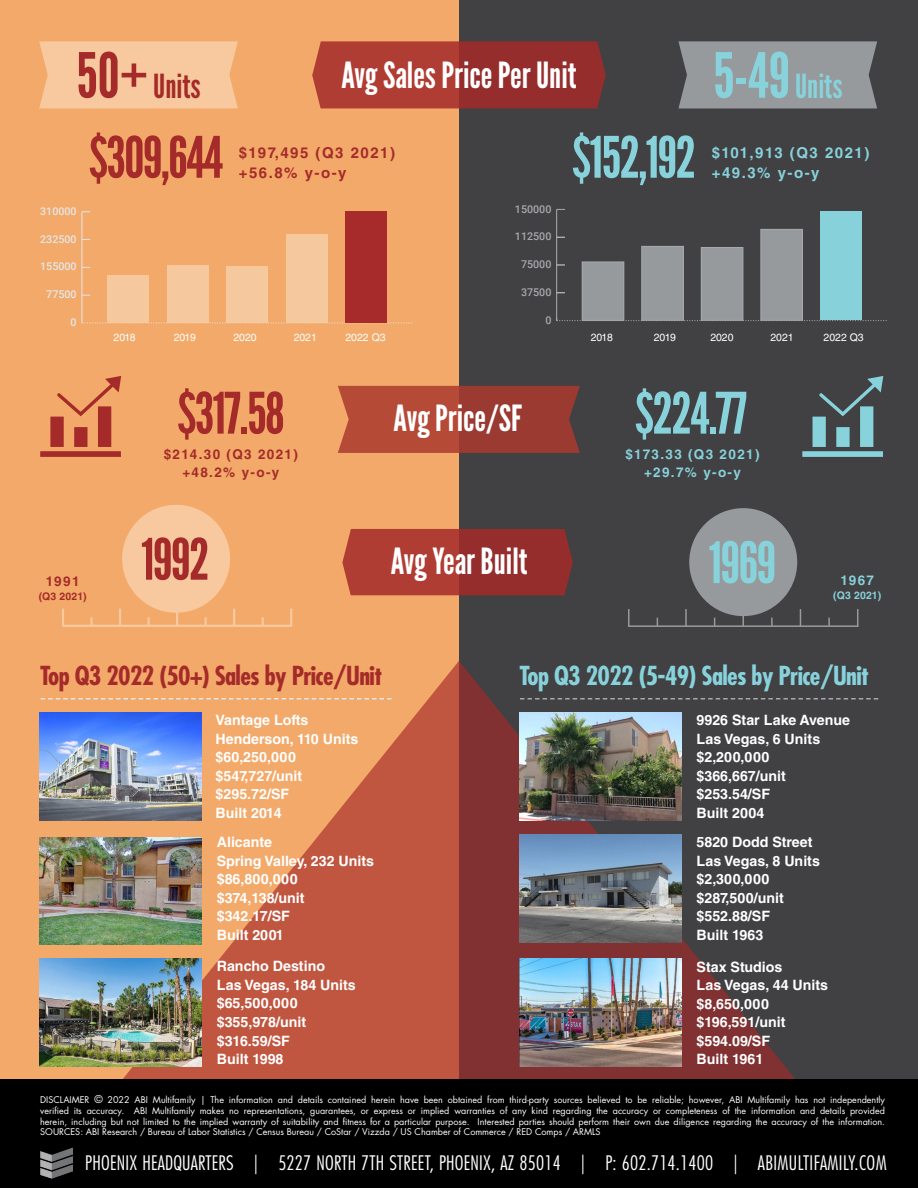
<style>
.page{position:relative;width:918px;height:1188px;background:#fff}
.page>*{position:absolute;margin:0;border:0;box-sizing:border-box;transform-origin:0 0}
.t1{font:62.1px "League Gothic";color:#a52b2a}
.t2{font:57px "League Gothic";letter-spacing:-.025em;color:#a52b2a}
.t3{font:57px "League Gothic";letter-spacing:-.025em;color:#87d2db}
.t4{font:36px "League Gothic";color:#fff}
.t5{font:33.15px "League Gothic";color:#87d2db}
.t6{font:33.15px "League Gothic";color:#a52b2a}
.t7{font:700 condensed 25.5px "Futura Std";letter-spacing:-.025em;color:#87d2db}
.t8{font:700 condensed 25.5px "Futura Std";letter-spacing:-.025em;color:#a52b2a}
.t9{font:300 condensed 19.5px "Futura Std";letter-spacing:.01em;color:#fff}
.t10{font:700 15px/19.4px "Helvetica LT Std";letter-spacing:.1em;color:#a52b2a}
.t11{font:700 15px/19.4px "Helvetica LT Std";letter-spacing:.1em;color:#87d2db}
.t12{font:700 14.25px/18.6px "Helvetica LT Std";color:#fff}
.t13{font:700 13.5px/17.5px "Helvetica LT Std";letter-spacing:.1em;color:#a52b2a;text-align:center}
.t14{font:700 13.5px/17.5px "Helvetica LT Std";letter-spacing:.1em;color:#87d2db;text-align:center}
.t15{font:500 10.65px "Roboto";color:#e6e7e8}
.t16{font:500 10.65px "Roboto";color:#a7a9ac}
.t17{font:10.5px "Helvetica LT Std";color:#fff}
.t18{font:700 10.5px "Helvetica LT Std";letter-spacing:.01em;color:#a52b2a}
.t19{font:700 10.5px "Helvetica LT Std";letter-spacing:.01em;color:#87d2db}
.t20{font:9px/10.8px "Futura Std";color:#fff;text-align:justify}
.s1{font-size:55.2px}
.s2{font-size:62.1px}
.s3{font-size:10.5px}
</style>
<div class="page">
<div style="left:0;top:0;width:918px;height:1080px;background:#414042"></div>
<div style="left:0;top:0;width:459px;height:1081px;background:#f2a969"></div>
<svg style="left:122px;top:661px;width:674px;height:419px"></svg>
<img style="left:39px;top:712px;width:162px;height:108px">
<img style="left:39px;top:837px;width:162px;height:108px">
<img style="left:39px;top:959px;width:162px;height:108px">
<img style="left:520px;top:959px;width:162px;height:108px">
<img style="left:520px;top:712px;width:162px;height:108px">
<img style="left:520px;top:834px;width:162px;height:108px">
<svg style="left:41px;top:698px;width:351px;height:2px"></svg>
<svg style="left:520px;top:698px;width:358px;height:2px"></svg>
<div style="left:0;top:1080px;width:918px;height:108px;background:#000"></div>
<img style="left:40px;top:1147px;width:33px;height:32px">
<svg style="left:338px;top:386px;width:242px;height:67px;background:#a74435"></svg>
<svg style="left:312px;top:41px;width:294px;height:67px;background:#a23731"></svg>
<div style="left:39px;top:41px;width:199px;height:67px;background:#f8c99e"></div>
<div style="left:678px;top:41px;width:199px;height:67px;background:#979a9c"></div>
<svg style="left:82px;top:323px;width:330px;height:1px"></svg>
<hr style="left:82px;top:212px;width:1px;height:111px;background:#e6e7e8">
<div style="left:346px;top:212px;width:41px;height:111px;background:#a72b2a"></div>
<div style="left:286px;top:234px;width:42px;height:89px;background:#f6c89e"></div>
<div style="left:227px;top:266px;width:41px;height:57px;background:#f6c89e"></div>
<div style="left:167px;top:265px;width:42px;height:58px;background:#f6c89e"></div>
<div style="left:107px;top:275px;width:42px;height:48px;background:#f6c89e"></div>
<svg style="left:557px;top:318px;width:330px;height:3px"></svg>
<hr style="left:556px;top:209px;width:1px;height:112px;background:#a7a9ac">
<div style="left:820px;top:212px;width:42px;height:108px;background:#87d2da"></div>
<div style="left:761px;top:229px;width:42px;height:91px;background:#979a9c"></div>
<div style="left:761px;top:229px;width:42px;height:92px;border:1px solid #a7a9ac"></div>
<div style="left:701px;top:247px;width:42px;height:73px;background:#979a9c"></div>
<div style="left:701px;top:247px;width:42px;height:74px;border:1px solid #a7a9ac"></div>
<div style="left:642px;top:246px;width:41px;height:74px;background:#979a9c"></div>
<div style="left:641px;top:246px;width:43px;height:75px;border:1px solid #a7a9ac"></div>
<div style="left:582px;top:262px;width:42px;height:58px;background:#979a9c"></div>
<div style="left:582px;top:262px;width:42px;height:59px;border:1px solid #a7a9ac"></div>
<hr style="left:628px;top:625px;width:230px;height:2px;background:#979b9c">
<svg style="left:628px;top:609px;width:2px;height:17px"></svg>
<svg style="left:685px;top:609px;width:2px;height:16px"></svg>
<svg style="left:771px;top:618px;width:2px;height:8px"></svg>
<hr style="left:742px;top:560px;width:2px;height:66px;background:#979b9c">
<svg style="left:800px;top:609px;width:1px;height:16px"></svg>
<svg style="left:828px;top:618px;width:2px;height:8px"></svg>
<svg style="left:857px;top:609px;width:1px;height:16px"></svg>
<svg style="left:342px;top:529px;width:231px;height:66px;background:#a33831"></svg>
<div style="left:689px;top:508px;width:108px;height:108px;background:#979a9c;border-radius:50%"></div>
<hr style="left:62px;top:625px;width:230px;height:2px;background:#f8c99e">
<svg style="left:62px;top:609px;width:2px;height:16px"></svg>
<svg style="left:90px;top:617px;width:3px;height:8px"></svg>
<svg style="left:119px;top:609px;width:2px;height:16px"></svg>
<svg style="left:147px;top:617px;width:3px;height:8px"></svg>
<svg style="left:205px;top:617px;width:2px;height:8px"></svg>
<hr style="left:176px;top:559px;width:2px;height:67px;background:#f8c99e">
<svg style="left:233px;top:609px;width:2px;height:16px"></svg>
<svg style="left:262px;top:617px;width:2px;height:8px"></svg>
<svg style="left:290px;top:609px;width:2px;height:16px"></svg>
<div style="left:122px;top:505px;width:108px;height:108px;background:#f8c99e;border-radius:50%"></div>
<svg style="left:40px;top:376px;width:81px;height:81px"></svg>
<svg style="left:802px;top:376px;width:81px;height:81px"></svg>
<h1 class="t1" style="left:76px;top:39px;width:73px">50<span class="s1">+</span></h1>
<h3 class="t4" style="left:341px;top:54px;width:237px">Avg Sales Price Per Unit</h3>
<h3 class="t6" style="left:153px;top:66px;width:49px">Units</h3>
<h2 class="t2" style="left:89px;top:123px;width:136px">$309,644</h2>
<h3 class="t10" style="left:239px;top:143px;width:158px">$197,495 (Q3 2021) +56.8% y-o-y</h3>
<h2 class="t3" style="left:572px;top:123px;width:126px">$152,192</h2>
<p class="t15" style="left:40px;top:204px;width:38px">310000</p>
<p class="t16" style="left:515px;top:201px;width:38px">150000</p>
<p class="t15" style="left:40px;top:231px;width:38px">232500</p>
<p class="t16" style="left:515px;top:229px;width:38px">112500</p>
<p class="t15" style="left:40px;top:259px;width:38px">155000</p>
<p class="t16" style="left:521px;top:257px;width:32px">75000</p>
<p class="t15" style="left:46px;top:287px;width:32px">77500</p>
<p class="t16" style="left:521px;top:285px;width:32px">37500</p>
<p class="t15" style="left:71px;top:315px;width:8px">0</p>
<p class="t16" style="left:545px;top:312px;width:8px">0</p>
<h3 class="t5" style="left:713px;top:66px;width:131px"><span class="s2">5-49</span> Units</h3>
<h3 class="t11" style="left:712px;top:143px;width:159px">$101,913 (Q3 2021) +49.3% y-o-y</h3>
<h3 class="t13" style="left:46px;top:572px;width:35px">1991</h3>
<p class="t18" style="left:39px;top:590px;width:50px">(Q3 2021)</p>
<p class="t17" style="left:114px;top:331px;width:24px">2018</p>
<p class="t17" style="left:174px;top:331px;width:24px">2019</p>
<p class="t17" style="left:233px;top:331px;width:25px">2020</p>
<p class="t17" style="left:294px;top:331px;width:25px">2021</p>
<p class="t17" style="left:345px;top:331px;width:42px">2022 Q3</p>
<h2 class="t2" style="left:177px;top:379px;width:109px">$317.58</h2>
<h3 class="t13" style="left:164px;top:445px;width:136px">$214.30 (Q3 2021) +48.2% y-o-y</h3>
<h3 class="t4" style="left:394px;top:397px;width:130px">Avg Price/SF</h3>
<p class="t17" style="left:591px;top:331px;width:24px">2018</p>
<p class="t17" style="left:654px;top:331px;width:24px">2019</p>
<p class="t17" style="left:710px;top:331px;width:25px">2020</p>
<p class="t17" style="left:770px;top:331px;width:25px">2021</p>
<p class="t17" style="left:824px;top:331px;width:42px">2022 Q3</p>
<h2 class="t3" style="left:635px;top:379px;width:114px">$224.77</h2>
<h3 class="t14" style="left:625px;top:445px;width:136px">$173.33 (Q3 2021) +29.7% y-o-y</h3>
<h2 class="t2" style="left:141px;top:525px;width:70px">1992</h2>
<h2 class="t3" style="left:709px;top:529px;width:69px">1969</h2>
<h3 class="t4" style="left:391px;top:539px;width:138px">Avg Year Built</h3>
<h3 class="t14" style="left:841px;top:571px;width:35px">1967</h3>
<p class="t19" style="left:833px;top:589px;width:50px">(Q3 2021)</p>
<h3 class="t8" style="left:40px;top:660px;width:343px">Top Q3 2022 (50+) Sales by Price/Unit</h3>
<h3 class="t7" style="left:520px;top:660px;width:351px">Top Q3 2022 (5-49) Sales by Price/Unit</h3>
<h3 class="t12" style="left:696px;top:711px;width:155px">9926 Star Lake Avenue<br>Las Vegas, 6 Units $2,200,000 $366,667/unit $253.54/SF<br>Built 2004</h3>
<h3 class="t12" style="left:696px;top:833px;width:125px">5820 Dodd Street<br>Las Vegas, 8 Units $2,300,000 $287,500/unit $552.88/SF<br>Built 1963</h3>
<h3 class="t12" style="left:216px;top:711px;width:144px">Vantage Lofts<br>Henderson, 110 Units $60,250,000 $547,727/unit $295.72/SF<br>Built 2014</h3>
<h3 class="t12" style="left:217px;top:833px;width:159px">Alicante<br>Spring Valley, 232 Units $86,800,000 $374,138/unit $342.17/SF<br>Built 2001</h3>
<h3 class="t12" style="left:217px;top:957px;width:141px">Rancho Destino<br>Las Vegas, 184 Units $65,500,000 $355,978/unit $316.59/SF<br>Built 1998</h3>
<h3 class="t12" style="left:696px;top:957px;width:133px">Stax Studios<br>Las Vegas, 44 Units $8,650,000 $196,591/unit $594.09/SF<br>Built 1961</h3>
<p class="t20" style="left:40px;top:1094px;width:846px">DISCLAIMER <span class="s3">©</span> 2022 ABI Multifamily | The information and details contained herein have been obtained from third-party sources believed to be reliable; however, ABI Multifamily has not independently verified its accuracy. ABI Multifamily makes no representations, guarantees, or express or implied warranties of any kind regarding the accuracy or completeness of the information and details provided herein, including but not limited to the implied warranty of suitability and fitness for a particular purpose. Interested parties should perform their own due diligence regarding the accuracy of the information.<br>SOURCES: ABI Research / Bureau of Labor Statistics / Census Bureau / CoStar / Vizzda / US Chamber of Commerce / RED Comps / ARMLS</p>
<h3 class="t9" style="left:85px;top:1151px;width:803px">PHOENIX HEADQUARTERS | 5227 NORTH 7TH STREET, PHOENIX, AZ 85014 | P: 602.714.1400 | ABIMULTIFAMILY.COM</h3>
</div>
